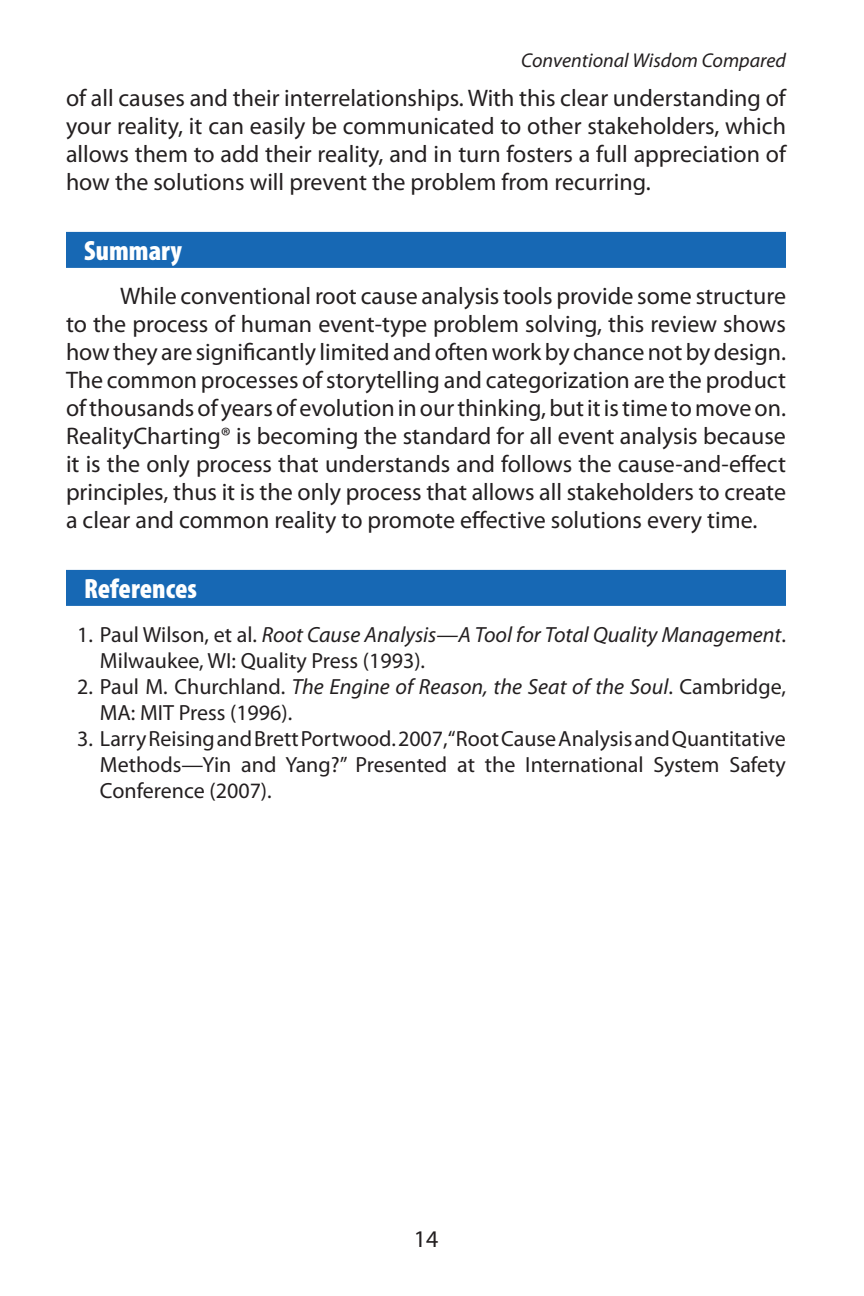
<style>
.page{position:relative;width:864px;height:1296px;background:#fff}
.page>*{position:absolute;margin:0;border:0;box-sizing:border-box;transform-origin:0 0}
.t1{font:900 condensed 28px "Myriad Pro";color:#fff}
.t2{font:24px/28px "Myriad Pro";color:#231f20;text-align:justify}
.t3{font:22px/26px "Myriad Pro";color:#231f20}
.t4{font:italic 20px "Myriad Pro";color:#231f20}
.s1{font-style:italic}
</style>
<div class="page">
<div style="left:66px;top:232px;width:720px;height:36px;background:#1768b4"></div>
<div style="left:66px;top:570px;width:720px;height:36px;background:#1768b4"></div>
<p class="t4" style="left:521px;top:48px;width:266px">Conventional Wisdom Compared</p>
<p class="t2" style="left:66px;top:83px;width:722px">of all causes and their interrelationships. With this clear understanding of your reality, it can easily be communicated to other stakeholders, which allows them to add their reality, and in turn fosters a full appreciation of how the solutions will prevent the problem from recurring.</p>
<p class="t1" style="left:84px;top:233px;width:100px">Summary</p>
<p class="t2" style="left:66px;top:281px;width:722px;text-indent:54px">While conventional root cause analysis tools provide some structure to the process of human event-type problem solving, this review shows how they are significantly limited and often work by chance not by design.<br>The common processes of storytelling and categorization are the product of thousands of years of evolution in our thinking, but it is time to move on.<br>RealityCharting® is becoming the standard for all event analysis because it is the only process that understands and follows the cause-and-effect principles, thus it is the only process that allows all stakeholders to create a clear and common reality to promote effective solutions every time.</p>
<p class="t1" style="left:84px;top:571px;width:114px">References</p>
<p class="t3" style="left:100px;top:621px;width:688px;text-indent:-23px">1. Paul Wilson, et al. <span class="s1">Root Cause Analysis—A Tool for Total Quality Management</span>.<br>Milwaukee, WI: Quality Press (1993).</p>
<p class="t3" style="left:100px;top:673px;width:688px;text-indent:-23px">2. Paul M. Churchland. <span class="s1">The Engine of Reason, the Seat of the Soul</span>. Cambridge,<br>MA: MIT Press (1996).</p>
<p class="t3" style="left:100px;top:725px;width:687px;text-align:justify;text-indent:-23px">3. Larry Reising and Brett Portwood. 2007, “Root Cause Analysis and Quantitative Methods—Yin and Yang?” Presented at the International System Safety Conference (2007).</p>
<p class="t2" style="left:414px;top:1224px;width:26px">14</p>
</div>
